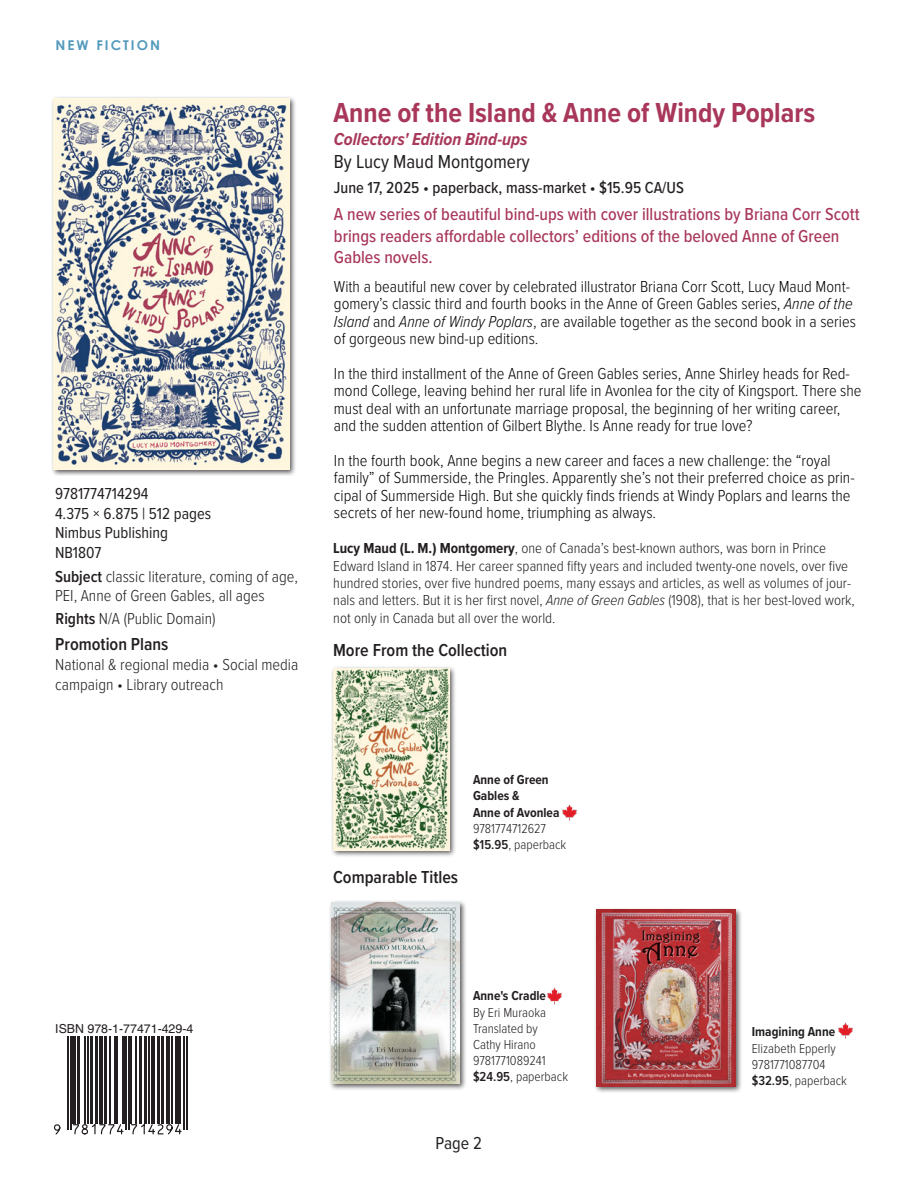
<style>
.page{position:relative;width:918px;height:1188px;background:#fff}
.page>*{position:absolute;margin:0;border:0;box-sizing:border-box;transform-origin:0 0}
.t1{font:700 28.5px "Proxima Nova Cond";color:#a8375a}
.t2{font:19.5px "Proxima Nova Cond";color:#231f20}
.t3{font:500 18px/21.6px "Proxima Nova Cond";color:#a8375a}
.t4{font:600 18px "Proxima Nova Cond";color:#231f20}
.t5{font:italic 700 18px "Proxima Nova Cond";color:#a8395a}
.t6{font:18px "Proxima Nova Cond";color:#231f20}
.Description_-_catalog_2022{font:300 16.5px/17.4px "Proxima Nova Cond";color:#040503}
.t7{font:300 16.5px/19.8px "Proxima Nova Cond";color:#231f20}
.t8{font:16.5px "Proxima Nova Cond";color:#231f20}
.t9{font:500 16.5px "Proxima Nova Cond";color:#231f20}
.Description_-_catalog_2022-2{font:300 15px/17.4px "Proxima Nova Cond";color:#231f20}
.t10{font:300 13.5px "Proxima Nova Cond";color:#231f20}
.t11{font:700 13.5px/16.2px "Proxima Nova Cond";color:#231f20}
.PAGE_TITLE{font:700 13.5px "Century Gothic";letter-spacing:.15em;color:#539abd}
.t12{font:12.3px "Helvetica";color:#231f20}
.s1{font-weight:600}
.s2{font-style:italic}
.s3{font-weight:700}
</style>
<div class="page">
<hr style="left:68px;top:1036px;width:1px;height:94px;background:#231f20">
<hr style="left:70px;top:1036px;width:1px;height:94px;background:#231f20">
<hr style="left:73px;top:1036px;width:3px;height:87px;background:#231f20">
<hr style="left:78px;top:1036px;width:2px;height:87px;background:#231f20">
<hr style="left:84px;top:1036px;width:1px;height:87px;background:#231f20">
<hr style="left:88px;top:1036px;width:1px;height:87px;background:#231f20">
<hr style="left:90px;top:1036px;width:3px;height:87px;background:#231f20">
<hr style="left:95px;top:1036px;width:3px;height:87px;background:#231f20">
<hr style="left:99px;top:1036px;width:4px;height:87px;background:#231f20">
<hr style="left:104px;top:1036px;width:3px;height:87px;background:#231f20">
<hr style="left:109px;top:1036px;width:1px;height:87px;background:#231f20">
<hr style="left:114px;top:1036px;width:1px;height:87px;background:#231f20">
<hr style="left:117px;top:1036px;width:1px;height:87px;background:#231f20">
<hr style="left:122px;top:1036px;width:2px;height:87px;background:#231f20">
<hr style="left:126px;top:1036px;width:1px;height:94px;background:#231f20">
<hr style="left:128px;top:1036px;width:1px;height:94px;background:#231f20">
<hr style="left:131px;top:1036px;width:1px;height:87px;background:#231f20">
<hr style="left:136px;top:1036px;width:1px;height:87px;background:#231f20">
<hr style="left:140px;top:1036px;width:2px;height:87px;background:#231f20">
<hr style="left:145px;top:1036px;width:2px;height:87px;background:#231f20">
<hr style="left:148px;top:1036px;width:2px;height:87px;background:#231f20">
<hr style="left:151px;top:1036px;width:4px;height:87px;background:#231f20">
<hr style="left:157px;top:1036px;width:3px;height:87px;background:#231f20">
<hr style="left:161px;top:1036px;width:3px;height:87px;background:#231f20">
<hr style="left:166px;top:1036px;width:4px;height:87px;background:#231f20">
<hr style="left:171px;top:1036px;width:1px;height:87px;background:#231f20">
<hr style="left:175px;top:1036px;width:1px;height:87px;background:#231f20">
<hr style="left:178px;top:1036px;width:3px;height:87px;background:#231f20">
<hr style="left:184px;top:1036px;width:1px;height:94px;background:#231f20">
<hr style="left:186px;top:1036px;width:1px;height:94px;background:#231f20">
<svg style="left:54px;top:1123px;width:128px;height:12px"></svg>
<div style="left:51px;top:96px;width:246px;height:380px;background:#231f20;opacity:.75"></div>
<img style="left:53px;top:98px;width:236px;height:371px">
<div style="left:330px;top:666px;width:126px;height:191px;background:#231f20;opacity:.75"></div>
<img style="left:333px;top:669px;width:116px;height:182px">
<img style="left:562px;top:804px;width:15px;height:17px">
<div style="left:329px;top:899px;width:138px;height:192px;background:#231f20;opacity:.75"></div>
<img style="left:332px;top:902px;width:128px;height:182px">
<img style="left:547px;top:988px;width:15px;height:16px">
<div style="left:594px;top:907px;width:149px;height:187px;background:#231f20;opacity:.75"></div>
<img style="left:597px;top:910px;width:139px;height:176px">
<img style="left:838px;top:1023px;width:15px;height:16px">
<p class="PAGE_TITLE" style="left:55px;top:34px;width:106px">NEW FICTION</p>
<p class="t8" style="left:55px;top:481px;width:95px">9781774714294</p>
<p class="t8" style="left:55px;top:501px;width:158px">4.375 × 6.875 | 512 pages</p>
<p class="t8" style="left:55px;top:521px;width:115px">Nimbus Publishing</p>
<p class="t8" style="left:55px;top:541px;width:48px">NB1807</p>
<p class="t7" style="left:55px;top:565px;width:245px"><span class="s1">Subject</span> classic literature, coming of age,<br>PEI, Anne of Green Gables, all ages</p>
<p class="t7" style="left:56px;top:608px;width:162px"><span class="s1">Rights</span> N/A (Public Domain)</p>
<p class="t4" style="left:55px;top:631px;width:115px">Promotion Plans</p>
<p class="t7" style="left:55px;top:654px;width:245px">National &amp; regional media • Social media campaign • Library outreach</p>
<p class="t1" style="left:333px;top:91px;width:483px">Anne of the Island &amp; Anne of Windy Poplars</p>
<p class="t2" style="left:334px;top:147px;width:197px">By Lucy Maud Montgomery</p>
<p class="t9" style="left:334px;top:175px;width:352px">June 17, 2025 • paperback, mass-market • $15.95 CA/US</p>
<p class="t5" style="left:334px;top:126px;width:195px">Collectors' Edition Bind-ups</p>
<p class="t3" style="left:334px;top:203px;width:527px">A new series of beautiful bind-ups with cover illustrations by Briana Corr Scott brings readers affordable collectors’ editions of the beloved Anne of Green<br>Gables novels.</p>
<p class="Description_-_catalog_2022" style="left:334px;top:277px;width:523px">With a beautiful new cover by celebrated illustrator Briana Corr Scott, Lucy Maud Mont&shy;gomery’s classic third and fourth books in the Anne of Green Gables series, <span class="s2">Anne of the Island</span> and <span class="s2">Anne of Windy Poplars</span>, are available together as the second book in a series of gorgeous new bind-up editions.</p>
<p class="Description_-_catalog_2022" style="left:334px;top:364px;width:529px">In the third installment of the Anne of Green Gables series, Anne Shirley heads for Red&shy;mond College, leaving behind her rural life in Avonlea for the city of Kingsport. There she must deal with an unfortunate marriage proposal, the beginning of her writing career, and the sudden attention of Gilbert Blythe. Is Anne ready for true love?</p>
<p class="Description_-_catalog_2022" style="left:334px;top:451px;width:522px">In the fourth book, Anne begins a new career and faces a new challenge: the “royal family” of Summerside, the Pringles. Apparently she’s not their preferred choice as prin&shy;cipal of Summerside High. But she quickly finds friends at Windy Poplars and learns the secrets of her new-found home, triumphing as always.</p>
<p class="Description_-_catalog_2022-2" style="left:333px;top:539px;width:523px"><span class="s3">Lucy Maud (L. M.) Montgomery</span>, one of Canada’s best-known authors, was born in Prince Edward Island in 1874. Her career spanned fifty years and included twenty-one novels, over five hundred stories, over five hundred poems, many essays and articles, as well as volumes of jour&shy;nals and letters. But it is her first novel, <span class="s2">Anne of Green Gables</span> (1908), that is her best-loved work, not only in Canada but all over the world.</p>
<p class="t4" style="left:333px;top:636px;width:176px">More From the Collection</p>
<p class="t4" style="left:333px;top:864px;width:127px">Comparable Titles</p>
<p class="t11" style="left:473px;top:771px;width:77px">Anne of Green<br>Gables &amp;</p>
<p class="t11" style="left:473px;top:804px;width:88px">Anne of Avonlea</p>
<p class="t10" style="left:473px;top:818px;width:75px">9781774712627</p>
<p class="t10" style="left:473px;top:835px;width:95px"><span class="s1">$15.95</span>, paperback</p>
<p class="t12" style="left:55px;top:1021px;width:140px">ISBN 978-1-77471-429-4</p>
<p class="t11" style="left:473px;top:987px;width:74px">Anne's Cradle</p>
<p class="t10" style="left:473px;top:1002px;width:75px">By Eri Muraoka</p>
<p class="t10" style="left:473px;top:1018px;width:66px">Translated by</p>
<p class="t10" style="left:473px;top:1035px;width:64px">Cathy Hirano</p>
<p class="t10" style="left:473px;top:1051px;width:74px">9781771089241</p>
<p class="t10" style="left:473px;top:1067px;width:97px"><span class="s1">$24.95</span>, paperback</p>
<p class="t6" style="left:436px;top:1129px;width:48px">Page 2</p>
<p class="t11" style="left:752px;top:1023px;width:85px">Imagining Anne</p>
<p class="t10" style="left:752px;top:1038px;width:85px">Elizabeth Epperly</p>
<p class="t10" style="left:752px;top:1054px;width:75px">9781771087704</p>
<p class="t10" style="left:752px;top:1071px;width:97px"><span class="s1">$32.95</span>, paperback</p>
</div>
